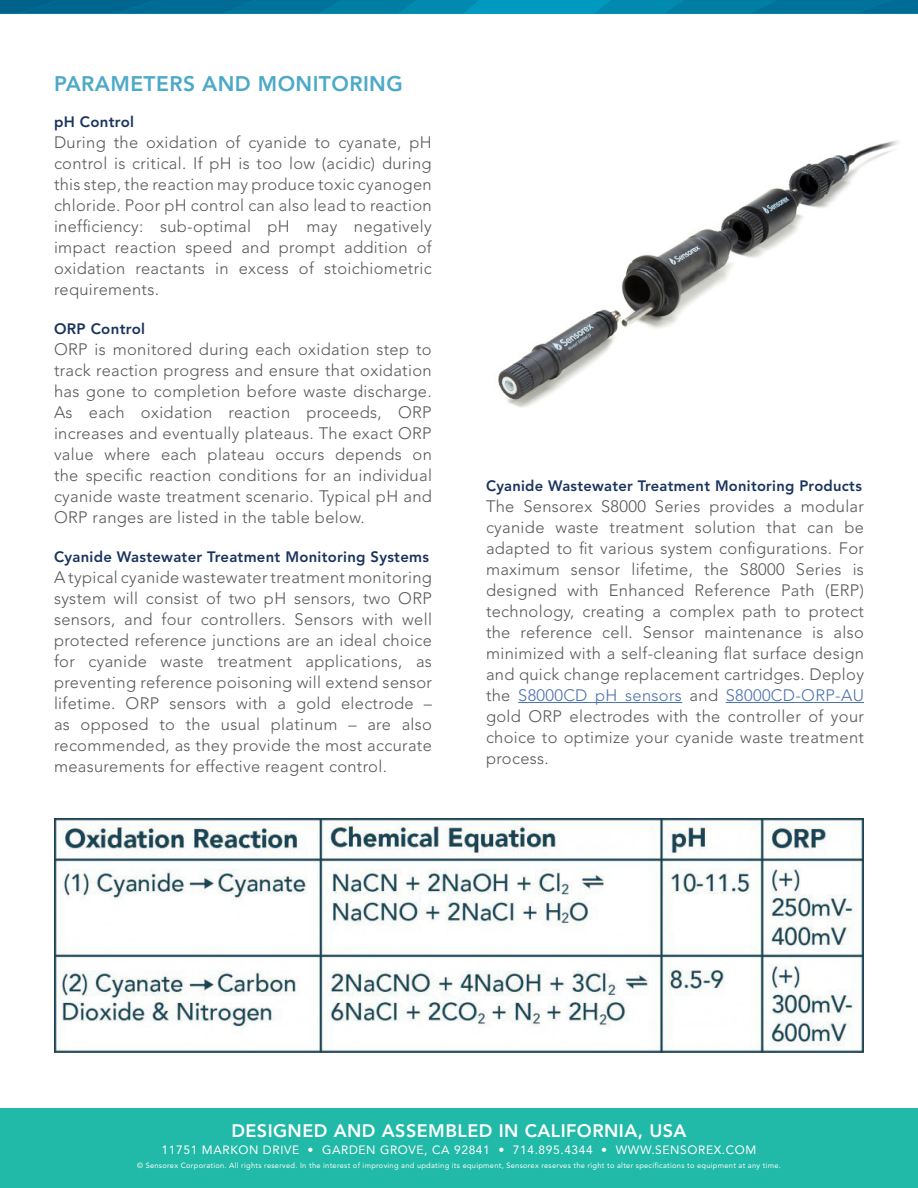
<style>
.page{position:relative;width:918px;height:1188px;background:#fff}
.page>*{position:absolute;margin:0;border:0;box-sizing:border-box;transform-origin:0 0}
.t1{font:800 21px "Avenir LT";letter-spacing:.02em;color:#4ca9c8}
.t2{font:800 18px "Avenir LT";letter-spacing:.025em;color:#fff}
.t3{font:300 16.5px/21px "Avenir LT";letter-spacing:.02em;color:#57585a;text-align:justify}
.t4{font:800 15px "Avenir LT";letter-spacing:.02em;color:#1a345d}
.t5{font:12px "Avenir LT";letter-spacing:.05em;color:#fff}
.t6{font:7.5px "Avenir LT";letter-spacing:.035em;color:#fff}
.s1{color:#4d72ac}
</style>
<div class="page">
<hr style="left:518px;top:702px;width:164px;height:1px;background:#4d72ac">
<hr style="left:726px;top:702px;width:138px;height:1px;background:#4d72ac">
<div style="left:0;top:0;width:918px;height:14px;background:#0099bf"></div>
<svg style="left:0;top:0;width:478px;height:14px"></svg>
<svg style="left:596px;top:0;width:322px;height:14px"></svg>
<img style="left:54px;top:819px;width:810px;height:234px">
<img style="left:498px;top:140px;width:401px;height:268px">
<div style="left:0;top:1108px;width:918px;height:80px;background:#21b9a7"></div>
<p class="t1" style="left:54px;top:72px;width:350px">PARAMETERS AND MONITORING</p>
<p class="t4" style="left:54px;top:113px;width:82px">pH Control</p>
<p class="t3" style="left:54px;top:132px;width:379px">During the oxidation of cyanide to cyanate, pH control is critical. If pH is too low (acidic) during this step, the reaction may produce toxic cyanogen chloride. Poor pH control can also lead to reaction inefficiency: sub-optimal pH may negatively impact reaction speed and prompt addition of oxidation reactants in excess of stoichiometric requirements.</p>
<p class="t4" style="left:54px;top:320px;width:93px">ORP Control</p>
<p class="t3" style="left:54px;top:339px;width:380px">ORP is monitored during each oxidation step to track reaction progress and ensure that oxidation has gone to completion before waste discharge.<br>As each oxidation reaction proceeds, ORP increases and eventually plateaus. The exact ORP value where each plateau occurs depends on the specific reaction conditions for an individual cyanide waste treatment scenario. Typical pH and ORP ranges are listed in the table below.</p>
<p class="t4" style="left:54px;top:548px;width:376px">Cyanide Wastewater Treatment Monitoring Systems</p>
<p class="t3" style="left:54px;top:567px;width:380px">A typical cyanide wastewater treatment monitoring system will consist of two pH sensors, two ORP sensors, and four controllers. Sensors with well protected reference junctions are an ideal choice for cyanide waste treatment applications, as preventing reference poisoning will extend sensor lifetime. ORP sensors with a gold electrode – as opposed to the usual platinum – are also recommended, as they provide the most accurate measurements for effective reagent control.</p>
<p class="t4" style="left:486px;top:477px;width:377px">Cyanide Wastewater Treatment Monitoring Products</p>
<p class="t3" style="left:486px;top:496px;width:380px">The Sensorex S8000 Series provides a modular cyanide waste treatment solution that can be adapted to fit various system configurations. For maximum sensor lifetime, the S8000 Series is designed with Enhanced Reference Path (ERP) technology, creating a complex path to protect the reference cell. Sensor maintenance is also minimized with a self-cleaning flat surface design and quick change replacement cartridges. Deploy the <span class="s1">S8000CD pH sensors</span> and <span class="s1">S8000CD-ORP-AU </span>gold ORP electrodes with the controller of your choice to optimize your cyanide waste treatment process.</p>
<p class="t2" style="left:231px;top:1120px;width:457px">DESIGNED AND ASSEMBLED IN CALIFORNIA, USA</p>
<p class="t5" style="left:162px;top:1143px;width:596px">11751 MARKON DRIVE • GARDEN GROVE, CA 92841 • 714.895.4344 • WWW.SENSOREX.COM</p>
<p class="t6" style="left:137px;top:1161px;width:645px">© Sensorex Corporation. All rights reserved. In the interest of improving and updating its equipment, Sensorex reserves the right to alter specifications to equipment at any time.</p>
</div>
